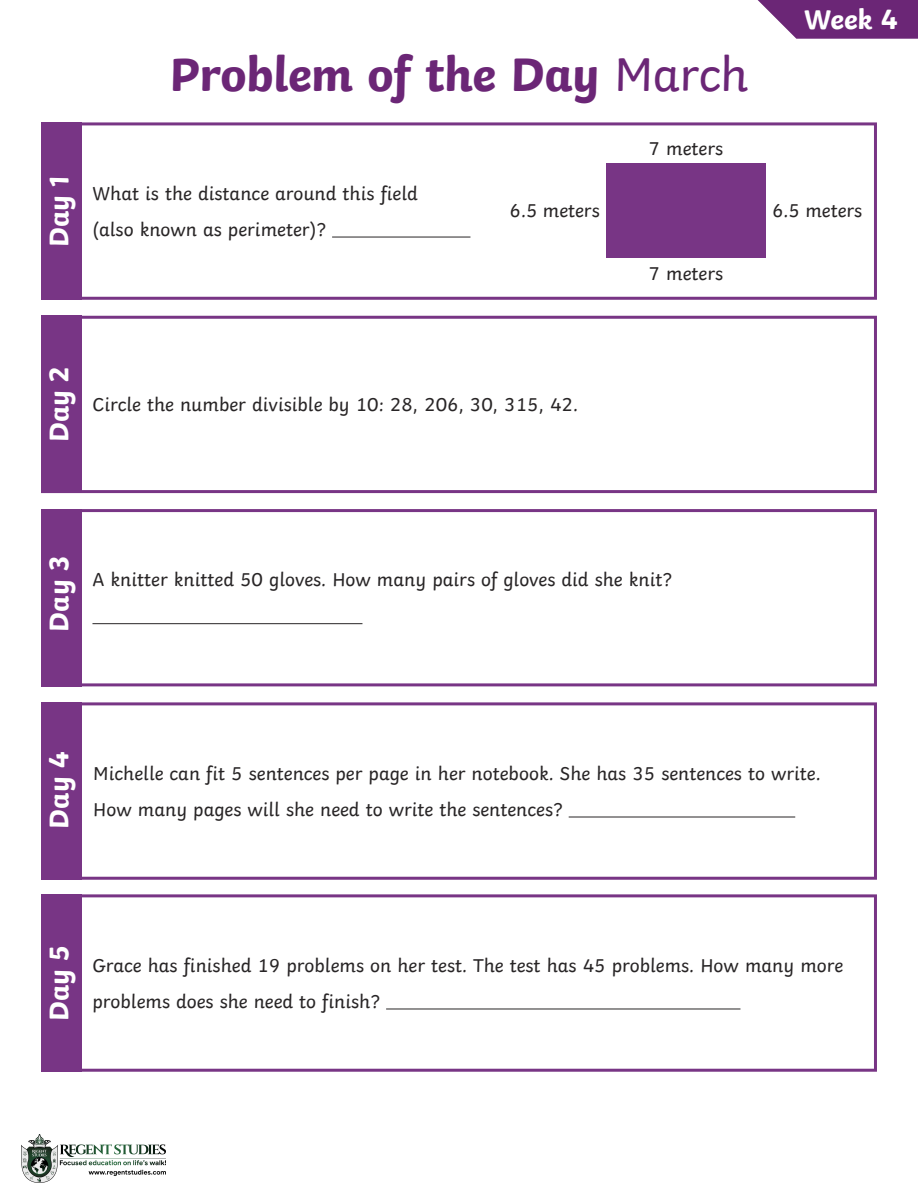
<style>
.page{position:relative;width:918px;height:1188px;background:#fff}
.page>*{position:absolute;margin:0;border:0;box-sizing:border-box;transform-origin:0 0}
.Heading_1{font:700 49.5px "Twinkl";letter-spacing:-.01em;color:#6b2676}
.t1{font:700 28.5px "Twinkl";color:#fff}
.KS2_Body_Copy{font:19.5px/36px "Twinkl";color:#282526}
.s1{font-weight:400}
</style>
<div class="page">
<div style="left:41px;top:122px;width:836px;height:178px;border:3px solid #783585"></div>
<div style="left:41px;top:316px;width:836px;height:177px;border:3px solid #783585"></div>
<div style="left:41px;top:509px;width:836px;height:177px;border:3px solid #783585"></div>
<div style="left:41px;top:702px;width:40px;height:178px;background:#783585"></div>
<div style="left:41px;top:894px;width:40px;height:178px;background:#783585"></div>
<div style="left:41px;top:702px;width:836px;height:178px;border:3px solid #783585"></div>
<div style="left:41px;top:894px;width:836px;height:178px;border:3px solid #783585"></div>
<div style="left:41px;top:122px;width:40px;height:178px;background:#783585"></div>
<div style="left:41px;top:316px;width:40px;height:177px;background:#783585"></div>
<div style="left:41px;top:509px;width:40px;height:177px;background:#783585"></div>
<svg style="left:758px;top:0;width:160px;height:39px;background:#7d4187"></svg>
<hr style="left:332px;top:237px;width:138px;height:1px;background:#282526">
<hr style="left:92px;top:623px;width:270px;height:1px;background:#282526">
<hr style="left:386px;top:1009px;width:354px;height:1px;background:#282526">
<hr style="left:569px;top:817px;width:226px;height:1px;background:#282526">
<div style="left:606px;top:163px;width:160px;height:95px;background:#783585"></div>
<img style="left:22px;top:1134px;width:143px;height:49px">
<p class="t1" style="left:35px;top:247px;width:74px;rotate:-90deg">Day 1</p>
<p class="Heading_1" style="left:169px;top:33px;width:581px">Problem of the Day <span class="s1">March</span></p>
<p class="KS2_Body_Copy" style="left:649px;top:128px;width:76px">7 meters</p>
<p class="t1" style="left:804px;top:-4px;width:95px">Week 4</p>
<p class="KS2_Body_Copy" style="left:92px;top:173px;width:327px">What is the distance around this field (also known as perimeter)?</p>
<p class="KS2_Body_Copy" style="left:510px;top:190px;width:92px">6.5 meters</p>
<p class="KS2_Body_Copy" style="left:772px;top:190px;width:92px">6.5 meters</p>
<p class="KS2_Body_Copy" style="left:649px;top:253px;width:76px">7 meters</p>
<p class="t1" style="left:35px;top:442px;width:77px;rotate:-90deg">Day 2</p>
<p class="KS2_Body_Copy" style="left:92px;top:385px;width:487px">Circle the number divisible by 10: 28, 206, 30, 315, 42.</p>
<p class="t1" style="left:35px;top:632px;width:77px;rotate:-90deg">Day 3</p>
<p class="KS2_Body_Copy" style="left:92px;top:560px;width:581px">A knitter knitted 50 gloves. How many pairs of gloves did she knit?</p>
<p class="t1" style="left:35px;top:829px;width:79px;rotate:-90deg">Day 4</p>
<p class="KS2_Body_Copy" style="left:93px;top:753px;width:729px">Michelle can fit 5 sentences per page in her notebook. She has 35 sentences to write.<br>How many pages will she need to write the sentences?</p>
<p class="t1" style="left:35px;top:1021px;width:77px;rotate:-90deg">Day 5</p>
<p class="KS2_Body_Copy" style="left:92px;top:945px;width:752px">Grace has finished 19 problems on her test. The test has 45 problems. How many more problems does she need to finish?</p>
</div>
